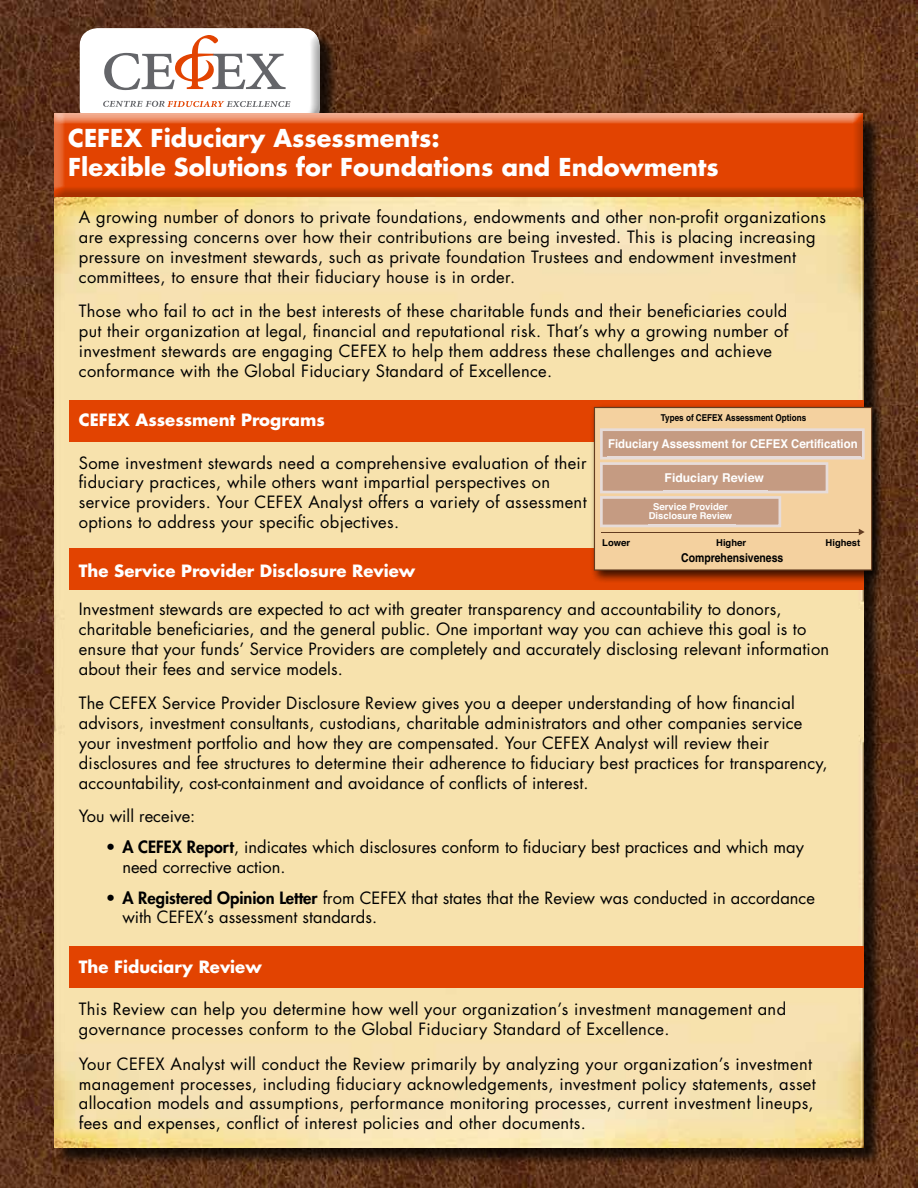
<style>
.page{position:relative;width:918px;height:1188px;background:#fff}
.page>*{position:absolute;margin:0;border:0;box-sizing:border-box;transform-origin:0 0}
.t1{font:700 24px/28.8px "Futura Std";color:#fff}
.t2{font:16.5px/19.8px "Futura Std";letter-spacing:.02em;color:#000}
.t3{font:16.5px/19.8px "Futura Std";color:#000}
.t4{font:700 16.5px "Futura Std";color:#fff}
.t5{font:700 12.15px "Helvetica";color:#fff;scale:.94 1}
.t6{font:700 condensed 12.15px "Helvetica";color:#000;scale:1.05 1}
.t7{font:700 12.15px "Helvetica";color:#fff}
.t8{font:700 9.45px/9.4px "Helvetica";color:#fff;text-align:center}
.t9{font:700 condensed 9.45px "Helvetica";color:#000;scale:1.05 1}
.t10{font:700 9.45px "Helvetica";color:#000}
.s1{font-weight:800}
</style>
<div class="page">
<img style="left:0;top:0;width:918px;height:1188px">
<div style="left:82px;top:30px;width:257px;height:115px;background:#000;opacity:.74"></div>
<div style="left:80px;top:27px;width:242px;height:91px;background:#fff;opacity:.69"></div>
<div style="left:80px;top:31px;width:242px;height:98px;background:#000;opacity:.35"></div>
<div style="left:54px;top:113px;width:810px;height:87px;background:#000;opacity:.26"></div>
<svg style="left:104px;top:35px;width:182px;height:55px"></svg>
<svg style="left:103px;top:101px;width:187px;height:6px"></svg>
<div style="left:56px;top:200px;width:826px;height:966px;background:#000;opacity:.75"></div>
<img style="left:54px;top:198px;width:809px;height:950px">
<div style="left:69px;top:400px;width:795px;height:41px;background:#e24301"></div>
<div style="left:69px;top:549px;width:795px;height:41px;background:#e24301"></div>
<div style="left:69px;top:946px;width:795px;height:41px;background:#e24301"></div>
<div style="left:590px;top:404px;width:295px;height:179px;background:#000;opacity:.75"></div>
<svg style="left:594px;top:407px;width:278px;height:164px;background:#eac796"></svg>
<svg style="left:600px;top:428px;width:265px;height:107px;background:#d5b195"></svg>
<h1 class="t1" style="left:68px;top:123px;width:652px">CEFEX Fiduciary Assessments:<br>Flexible Solutions for Foundations and Endowments</h1>
<p class="t2" style="left:79px;top:207px;width:749px">A growing number of donors to private foundations, endowments and other non-profit organizations are expressing concerns over how their contributions are being invested. This is placing increasing pressure on investment stewards, such as private foundation Trustees and endowment investment committees, to ensure that their fiduciary house is in order.</p>
<p class="t2" style="left:79px;top:302px;width:711px">Those who fail to act in the best interests of these charitable funds and their beneficiaries could put their organization at legal, financial and reputational risk. That’s why a growing number of investment stewards are engaging CEFEX to help them address these challenges and achieve conformance with the Global Fiduciary Standard of Excellence.</p>
<p class="t4" style="left:79px;top:409px;width:248px">CEFEX Assessment Programs</p>
<p class="t2" style="left:79px;top:453px;width:509px">Some investment stewards need a comprehensive evaluation of their fiduciary practices, while others want impartial perspectives on service providers. Your CEFEX Analyst offers a variety of assessment options to address your specific objectives.</p>
<p class="t4" style="left:79px;top:560px;width:338px">The Service Provider Disclosure Review</p>
<p class="t2" style="left:79px;top:599px;width:752px">Investment stewards are expected to act with greater transparency and accountability to donors, charitable beneficiaries, and the general public. One important way you can achieve this goal is to ensure that your funds’ Service Providers are completely and accurately disclosing relevant information about their fees and service models.</p>
<p class="t2" style="left:79px;top:694px;width:750px">The CEFEX Service Provider Disclosure Review gives you a deeper understanding of how financial advisors, investment consultants, custodians, charitable administrators and other companies service your investment portfolio and how they are compensated. Your CEFEX Analyst will review their disclosures and fee structures to determine their adherence to fiduciary best practices for transparency, accountability, cost-containment and avoidance of conflicts of interest.</p>
<p class="t3" style="left:79px;top:806px;width:118px">You will receive:</p>
<p class="t3" style="left:122px;top:838px;width:683px;text-indent:-16px">• <span class="s1">A CEFEX Report</span>, indicates which disclosures conform to fiduciary best practices and which may need corrective action.</p>
<p class="t3" style="left:122px;top:888px;width:694px;text-indent:-16px">• <span class="s1">A Registered Opinion Letter</span> from CEFEX that states that the Review was conducted in accordance with CEFEX’s assessment standards.</p>
<p class="t4" style="left:79px;top:956px;width:184px">The Fiduciary Review</p>
<p class="t2" style="left:79px;top:999px;width:709px">This Review can help you determine how well your organization’s investment management and governance processes conform to the Global Fiduciary Standard of Excellence.</p>
<p class="t2" style="left:79px;top:1054px;width:738px">Your CEFEX Analyst will conduct the Review primarily by analyzing your organization’s investment management processes, including fiduciary acknowledgements, investment policy statements, asset allocation models and assumptions, performance monitoring processes, current investment lineups, fees and expenses, conflict of interest policies and other documents.</p>
<p class="t9" style="left:661px;top:412px;width:140px">Types of CEFEX Assessment Options</p>
<p class="t5" style="left:608px;top:434px;width:267px">Fiduciary Assessment for CEFEX Certification</p>
<p class="t7" style="left:665px;top:467px;width:101px">Fiduciary Review</p>
<p class="t8" style="left:649px;top:502px;width:85px">Service Provider<br>Disclosure Review</p>
<p class="t10" style="left:602px;top:535px;width:29px">Lower</p>
<p class="t10" style="left:716px;top:535px;width:31px">Higher</p>
<p class="t10" style="left:826px;top:535px;width:36px">Highest</p>
<p class="t6" style="left:681px;top:550px;width:99px">Comprehensiveness</p>
</div>
